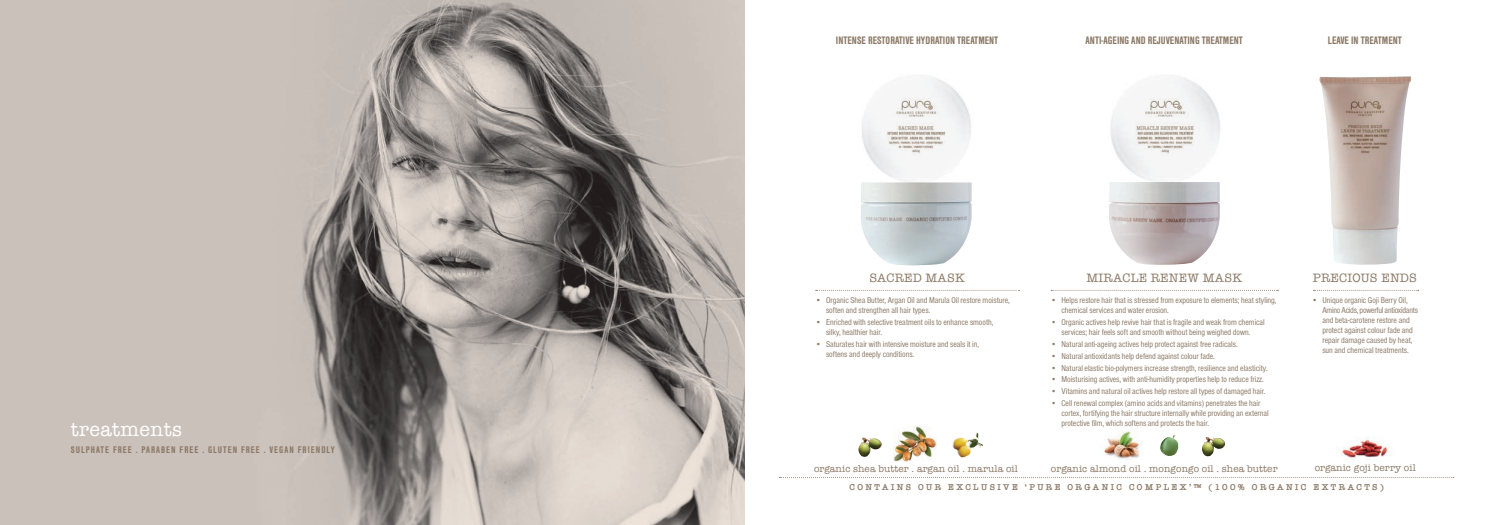
<style>
.page{position:relative;width:1489px;height:525px;background:#fff}
.page>*{position:absolute;margin:0;border:0;box-sizing:border-box;transform-origin:0 0}
.t1{font:20px "American Typewriter";letter-spacing:.02em;color:#fff}
.t2{font:12.5px "American Typewriter";letter-spacing:.02em;color:#8b7865}
.t3{font:700 condensed 11.25px "Nimbus Sans T";color:#8b7865}
.t4{font:10px "American Typewriter";letter-spacing:.01em;color:#8b7865}
.t5{font:700 condensed 10px "Nimbus Sans T";letter-spacing:.1em;color:#8b7865}
.t6{font:condensed 8.75px/10px "Nimbus Sans T";color:#8b7865}
.t7{font:600 8.75px "American Typewriter";letter-spacing:.27em;color:#8b7865}
</style>
<div class="page">
<img style="left:1319px;top:76px;width:92px;height:189px">
<img style="left:861px;top:186px;width:110px;height:79px">
<img style="left:893px;top:426px;width:43px;height:35px">
<img style="left:858px;top:437px;width:23px;height:20px">
<img style="left:952px;top:432px;width:31px;height:25px">
<img style="left:1341px;top:438px;width:48px;height:21px">
<svg style="left:815px;top:290px;width:204px;height:1px"></svg>
<svg style="left:1313px;top:290px;width:105px;height:1px"></svg>
<img style="left:1109px;top:186px;width:110px;height:79px">
<img style="left:1202px;top:437px;width:23px;height:19px">
<img style="left:1160px;top:435px;width:18px;height:21px">
<img style="left:1099px;top:431px;width:41px;height:29px">
<svg style="left:1051px;top:290px;width:227px;height:1px"></svg>
<svg style="left:779px;top:477px;width:674px;height:1px"></svg>
<img style="left:861px;top:76px;width:111px;height:110px">
<img style="left:1110px;top:76px;width:110px;height:110px">
<img style="left:0;top:0;width:744px;height:524px">
<p class="t1" style="left:71px;top:414px;width:112px">treatments</p>
<p class="t5" style="left:71px;top:444px;width:265px">SULPHATE FREE . PARABEN FREE . GLUTEN FREE . VEGAN FRIENDLY</p>
<p class="t3" style="left:835px;top:34px;width:164px">INTENSE RESTORATIVE HYDRATION TREATMENT</p>
<p class="t3" style="left:1085px;top:34px;width:159px">ANTI-AGEING AND REJUVENATING TREATMENT</p>
<p class="t3" style="left:1327px;top:34px;width:75px">LEAVE IN TREATMENT</p>
<p class="t2" style="left:869px;top:268px;width:97px">SACRED MASK</p>
<p class="t6" style="left:826px;top:295px;width:185px;text-indent:-11px">• Organic Shea Butter, Argan Oil and Marula Oil restore moisture, soften and strengthen all hair types.</p>
<p class="t6" style="left:826px;top:317px;width:169px;text-indent:-11px">• Enriched with selective treatment oils to enhance smooth, silky, healthier hair.</p>
<p class="t6" style="left:826px;top:339px;width:155px;text-indent:-11px">• Saturates hair with intensive moisture and seals it in, softens and deeply conditions.</p>
<p class="t2" style="left:1086px;top:268px;width:157px">MIRACLE RENEW MASK</p>
<p class="t6" style="left:1061px;top:295px;width:217px;text-indent:-11px">• Helps restore hair that is stressed from exposure to elements; heat styling, chemical services and water erosion.</p>
<p class="t6" style="left:1050px;top:317px;width:215px;text-align:center">• Organic actives help revive hair that is fragile and weak from chemical services; hair feels soft and smooth without being weighed down.</p>
<p class="t6" style="left:1050px;top:339px;width:188px">• Natural anti-ageing actives help protect against free radicals.</p>
<p class="t6" style="left:1050px;top:350px;width:166px">• Natural antioxidants help defend against colour fade.</p>
<p class="t6" style="left:1050px;top:362px;width:218px">• Natural elastic bio-polymers increase strength, resilience and elasticity.</p>
<p class="t6" style="left:1050px;top:374px;width:214px">• Moisturising actives, with anti-humidity properties help to reduce frizz.</p>
<p class="t6" style="left:1050px;top:386px;width:216px">• Vitamins and natural oil actives help restore all types of damaged hair.</p>
<p class="t6" style="left:1061px;top:397px;width:209px;text-indent:-11px">• Cell renewal complex (amino acids and vitamins) penetrates the hair cortex, fortifying the hair structure internally while providing an external protective film, which softens and protects the hair.</p>
<p class="t2" style="left:1312px;top:268px;width:105px">PRECIOUS ENDS</p>
<p class="t6" style="left:1322px;top:295px;width:97px;text-indent:-11px">• Unique organic Goji Berry Oil,<br>Amino Acids, powerful antioxidants and beta-carotene restore and protect against colour fade and repair damage caused by heat, sun and chemical treatments.</p>
<p class="t4" style="left:814px;top:460px;width:205px">organic shea butter . argan oil . marula oil</p>
<p class="t4" style="left:1050px;top:460px;width:228px">organic almond oil . mongongo oil . shea butter</p>
<p class="t4" style="left:1314px;top:460px;width:103px">organic goji berry oil</p>
<p class="t7" style="left:849px;top:480px;width:536px">CONTAINS OUR EXCLUSIVE ‘PURE ORGANIC COMPLEX’™ (100% ORGANIC EXTRACTS)</p>
</div>
